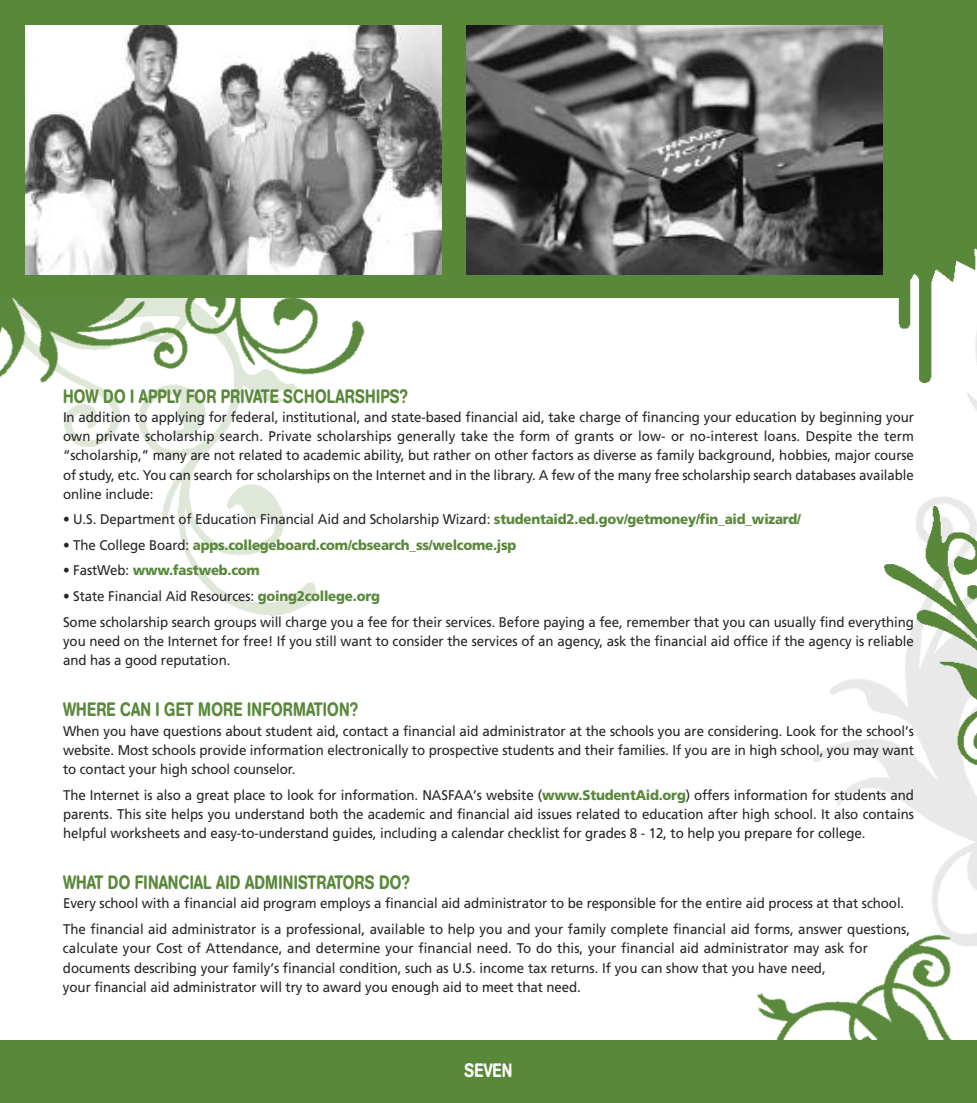
<style>
.page{position:relative;width:977px;height:1103px;background:#fff}
.page>*{position:absolute;margin:0;border:0;box-sizing:border-box;transform-origin:0 0}
.t1{font:500 19.25px "AG Book Rounded";letter-spacing:.02em;color:#59883b;scale:.8 1}
.t2{font:500 19.25px "AG Book Rounded";letter-spacing:.02em;color:#fff;scale:.8 1}
.t3{font:14px/19.2px "Frutiger";letter-spacing:-.005em;color:#272627;scale:.95 1}
.t4{font:900 14px "Frutiger";letter-spacing:-.015em;color:#59883b;scale:.95 1}
.s1{font-weight:900;color:#59883b}
.s2{font-weight:400;color:#272627}
</style>
<div class="page">
<img style="left:757px;top:858px;width:219px;height:182px">
<img style="left:64px;top:388px;width:252px;height:228px">
<div style="left:0;top:1040px;width:976px;height:62px;background:#59883b"></div>
<div style="left:0;top:0;width:907px;height:298px;background:#59883b"></div>
<img style="left:0;top:298px;width:365px;height:90px">
<img style="left:882px;top:33px;width:94px;height:350px">
<img style="left:884px;top:506px;width:92px;height:264px">
<img style="left:25px;top:25px;width:416px;height:250px">
<img style="left:466px;top:25px;width:416px;height:250px">
<h1 class="t1" style="left:63px;top:389px;width:432px">HOW DO I APPLY FOR PRIVATE SCHOLARSHIPS?</h1>
<p class="t3" style="left:63px;top:408px;width:897px;text-align:justify">In addition to applying for federal, institutional, and state-based financial aid, take charge of financing your education by beginning your own private scholarship search. Private scholarships generally take the form of grants or low- or no-interest loans. Despite the term “scholarship,” many are not related to academic ability, but rather on other factors as diverse as family background, hobbies, major course of study, etc. You can search for scholarships on the Internet and in the library. A few of the many free scholarship search databases available online include:</p>
<p class="t3" style="left:63px;top:511px;width:778px">• U.S. Department of Education Financial Aid and Scholarship Wizard: <span class="s1">studentaid2.ed.gov/getmoney/fin_aid_wizard/</span></p>
<p class="t4" style="left:63px;top:539px;width:479px"><span class="s2">• The College Board:</span> apps.collegeboard.com/cbsearch_ss/welcome.jsp</p>
<p class="t4" style="left:63px;top:565px;width:209px"><span class="s2">• FastWeb:</span> www.fastweb.com</p>
<p class="t3" style="left:63px;top:584px;width:897px;line-height:25.6px">• State Financial Aid Resources: <span class="s1">going2college.org<br></span>Some scholarship search groups will charge you a fee for their services. Before paying a fee, remember that you can usually find everything</p>
<p class="t3" style="left:63px;top:632px;width:897px">you need on the Internet for free! If you still want to consider the services of an agency, ask the financial aid office if the agency is reliable and has a good reputation.</p>
<h1 class="t1" style="left:63px;top:702px;width:370px">WHERE CAN I GET MORE INFORMATION?</h1>
<p class="t3" style="left:63px;top:722px;width:897px;text-align:justify">When you have questions about student aid, contact a financial aid administrator at the schools you are considering. Look for the school’s website. Most schools provide information electronically to prospective students and their families. If you are in high school, you may want to contact your high school counselor.</p>
<p class="t3" style="left:63px;top:786px;width:897px;text-align:justify">The Internet is also a great place to look for information. NASFAA’s website (<span class="s1">www.StudentAid.org</span>) offers information for students and parents. This site helps you understand both the academic and financial aid issues related to education after high school. It also contains helpful worksheets and easy-to-understand guides, including a calendar checklist for grades 8 - 12, to help you prepare for college.</p>
<h1 class="t1" style="left:63px;top:875px;width:435px">WHAT DO FINANCIAL AID ADMINISTRATORS DO?</h1>
<p class="t3" style="left:63px;top:892px;width:893px;line-height:25.6px">Every school with a financial aid program employs a financial aid administrator to be responsible for the entire aid process at that school.<br>The financial aid administrator is a professional, available to help you and your family complete financial aid forms, answer questions,</p>
<p class="t3" style="left:63px;top:939px;width:848px">calculate your Cost of Attendance, and determine your financial need. To do this, your financial aid administrator may ask for documents describing your family’s financial condition, such as U.S. income tax returns. If you can show that you have need,<br>your financial aid administrator will try to award you enough aid to meet that need.</p>
<h1 class="t2" style="left:464px;top:1063px;width:62px">SEVEN</h1>
</div>
